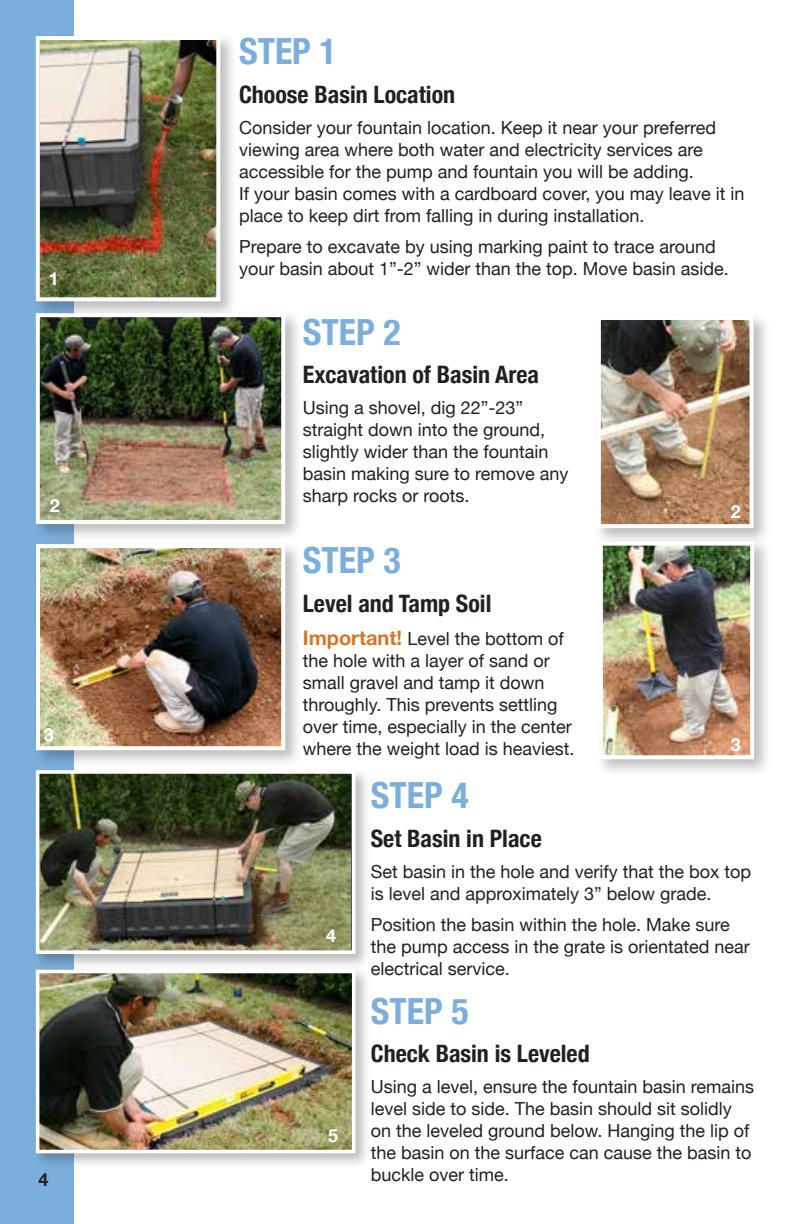
<style>
.page{position:relative;width:792px;height:1224px;background:#fff}
.page>*{position:absolute;margin:0;border:0;box-sizing:border-box;transform-origin:0 0}
.t1{font:700 condensed 36px "Helvetica Neue";color:#7caedc}
.t2{font:700 condensed 24px "Helvetica Neue";color:#231f20}
.t3{font:18px/22px "Helvetica Neue";color:#231f20}
.t4{font:700 18px "Helvetica Neue";color:#fff}
.t5{font:700 18px "Helvetica Neue";color:#231f20}
.s1{font-weight:700;font-size:20px;color:#d17629}
</style>
<div class="page">
<div style="left:0;top:0;width:73px;height:1224px;background:#7caedc"></div>
<div style="left:32px;top:767px;width:340px;height:203px;background:#231f20;opacity:.3"></div>
<img style="left:41px;top:775px;width:309px;height:174px">
<div style="left:36px;top:770px;width:319px;height:184px;border:4px solid #fff"></div>
<div style="left:32px;top:966px;width:340px;height:203px;background:#231f20;opacity:.3"></div>
<img style="left:41px;top:975px;width:309px;height:173px">
<div style="left:36px;top:970px;width:319px;height:183px;border:4px solid #fff"></div>
<div style="left:32px;top:32px;width:206px;height:287px;background:#231f20;opacity:.3"></div>
<img style="left:41px;top:41px;width:174px;height:255px">
<div style="left:36px;top:36px;width:184px;height:265px;border:4px solid #fff"></div>
<div style="left:32px;top:309px;width:271px;height:233px;background:#231f20;opacity:.3"></div>
<img style="left:41px;top:318px;width:239px;height:201px">
<div style="left:36px;top:313px;width:249px;height:211px;border:4px solid #fff"></div>
<div style="left:593px;top:312px;width:178px;height:234px;background:#231f20;opacity:.3"></div>
<img style="left:602px;top:321px;width:147px;height:202px">
<div style="left:597px;top:316px;width:157px;height:212px;border:4px solid #fff"></div>
<div style="left:595px;top:538px;width:177px;height:239px;background:#231f20;opacity:.3"></div>
<img style="left:604px;top:547px;width:145px;height:207px">
<div style="left:599px;top:542px;width:155px;height:217px;border:4px solid #fff"></div>
<div style="left:32px;top:540px;width:271px;height:228px;background:#231f20;opacity:.3"></div>
<img style="left:41px;top:549px;width:239px;height:196px">
<div style="left:36px;top:544px;width:249px;height:206px;border:4px solid #fff"></div>
<p class="t4" style="left:49px;top:264px;width:12px">1</p>
<p class="t4" style="left:50px;top:491px;width:12px">2</p>
<p class="t4" style="left:44px;top:720px;width:12px">3</p>
<p class="t5" style="left:38px;top:1166px;width:12px">4</p>
<h1 class="t1" style="left:239px;top:22px;width:99px">STEP 1</h1>
<h2 class="t2" style="left:239px;top:74px;width:218px">Choose Basin Location</h2>
<p class="t3" style="left:239px;top:117px;width:507px">Consider your fountain location. Keep it near your preferred viewing area where both water and electricity services are accessible for the pump and fountain you will be adding.<br>If your basin comes with a cardboard cover, you may leave it in place to keep dirt from falling in during installation.</p>
<p class="t3" style="left:239px;top:236px;width:491px">Prepare to excavate by using marking paint to trace around your basin about 1”-2” wider than the top. Move basin aside.</p>
<h1 class="t1" style="left:303px;top:302px;width:99px">STEP 2</h1>
<h2 class="t2" style="left:303px;top:354px;width:238px">Excavation of Basin Area</h2>
<p class="t3" style="left:303px;top:398px;width:267px">Using a shovel, dig 22”-23” straight down into the ground, slightly wider than the fountain basin making sure to remove any sharp rocks or roots.</p>
<p class="t4" style="left:731px;top:497px;width:12px">2</p>
<h1 class="t1" style="left:303px;top:531px;width:99px">STEP 3</h1>
<h2 class="t2" style="left:303px;top:583px;width:190px">Level and Tamp Soil</h2>
<p class="t3" style="left:303px;top:629px;width:273px"><span class="s1">Important!</span> Level the bottom of the hole with a layer of sand or small gravel and tamp it down throughly. This prevents settling over time, especially in the center where the weight load is heaviest.</p>
<p class="t4" style="left:731px;top:730px;width:12px">3</p>
<p class="t4" style="left:326px;top:922px;width:12px">4</p>
<p class="t4" style="left:328px;top:1122px;width:12px">5</p>
<h1 class="t1" style="left:371px;top:766px;width:99px">STEP 4</h1>
<h2 class="t2" style="left:371px;top:818px;width:172px">Set Basin in Place</h2>
<p class="t3" style="left:371px;top:861px;width:382px">Set basin in the hole and verify that the box top is level and approximately 3” below grade.</p>
<p class="t3" style="left:371px;top:914px;width:381px">Position the basin within the hole. Make sure the pump access in the grate is orientated near electrical service.</p>
<h1 class="t1" style="left:371px;top:981px;width:99px">STEP 5</h1>
<h2 class="t2" style="left:371px;top:1034px;width:220px">Check Basin is Leveled</h2>
<p class="t3" style="left:371px;top:1077px;width:385px">Using a level, ensure the fountain basin remains level side to side. The basin should sit solidly on the leveled ground below. Hanging the lip of the basin on the surface can cause the basin to buckle over time.</p>
</div>
